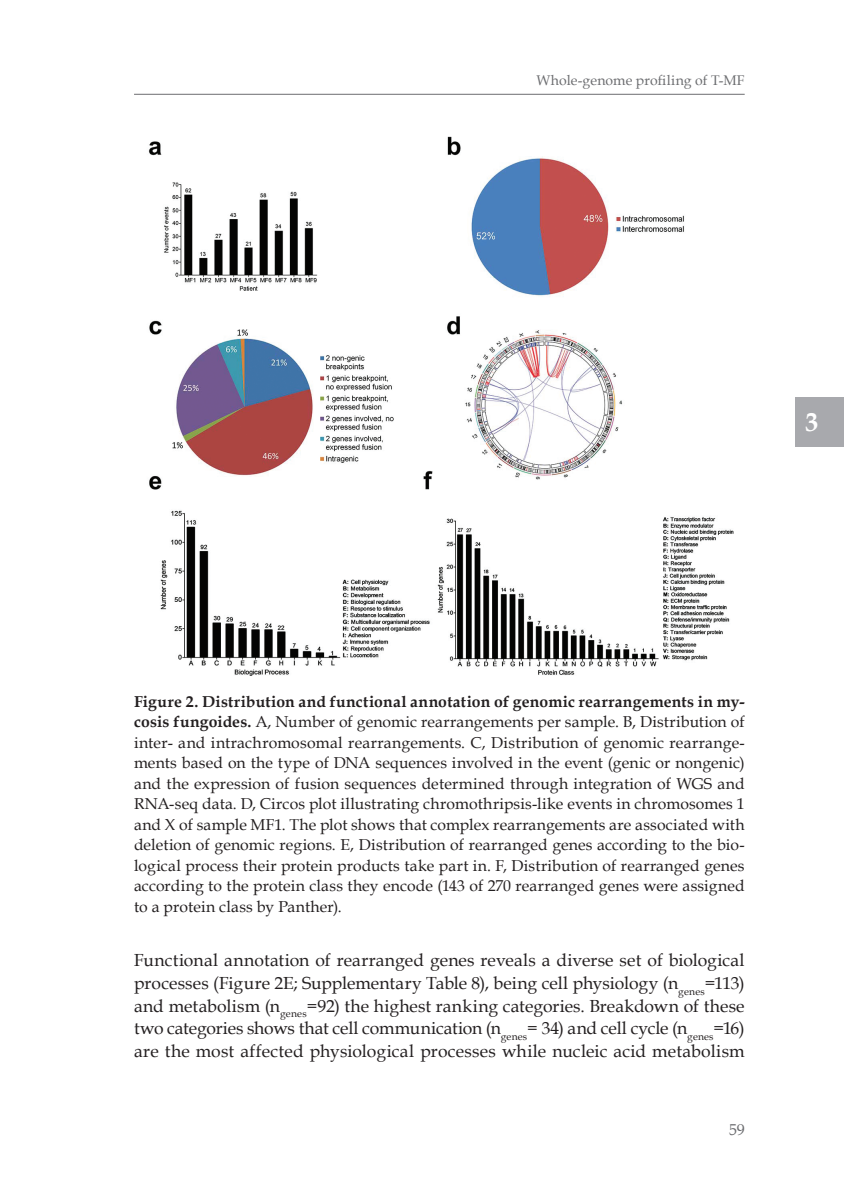
<style>
.page{position:relative;width:844px;height:1191px;background:#fff}
.page>*{position:absolute;margin:0;border:0;box-sizing:border-box;transform-origin:0 0}
.t1{font:700 26.25px "Book Antiqua";color:#fff}
.Alinea___afstand{font:17.5px/22.8px "Book Antiqua";letter-spacing:.005em;color:#231f20;text-align:justify}
.Figuur_titel_-_onder{font:15.75px/20.5px "Book Antiqua";letter-spacing:.01em;color:#231f20;text-align:justify}
.t2{font:15.75px "Book Antiqua";color:#6c6d70}
.t3{font:14px "Book Antiqua";letter-spacing:.005em;color:#6c6d70}
.s1{font-weight:700}
</style>
<div class="page">
<hr style="left:134px;top:94px;width:610px;height:1px;background:#6c6d70">
<img style="left:148px;top:136px;width:586px;height:540px">
<div style="left:795px;top:397px;width:48px;height:49px;background:#a8a9ad"></div>
<p class="t3" style="left:536px;top:70px;width:210px">Whole-genome profiling of T-MF</p>
<h1 class="t1" style="left:805px;top:404px;width:15px">3</h1>
<p class="Figuur_titel_-_onder" style="left:134px;top:691px;width:612px"><span class="s1">Figure 2. Distribution and functional annotation of genomic rearrangements in my&shy;cosis fungoides.</span> A, Number of genomic rearrangements per sample. B, Distribution of inter- and intrachromosomal rearrangements. C, Distribution of genomic rearrange&shy;ments based on the type of DNA sequences involved in the event (genic or nongenic) and the expression of fusion sequences determined through integration of WGS and RNA-seq data. D, Circos plot illustrating chromothripsis-like events in chromosomes 1 and X of sample MF1. The plot shows that complex rearrangements are associated with deletion of genomic regions. E, Distribution of rearranged genes according to the bio&shy;logical process their protein products take part in. F, Distribution of rearranged genes according to the protein class they encode (143 of 270 rearranged genes were assigned to a protein class by Panther).</p>
<p class="Alinea___afstand" style="left:134px;top:948px;width:612px">Functional annotation of rearranged genes reveals a diverse set of biological processes (Figure 2E; Supplementary Table 8), being cell physiology (n<sub>genes</sub>=113) and metabolism (n<sub>genes</sub>=92) the highest ranking categories. Breakdown of these two categories shows that cell communication (n<sub>genes</sub>= 34) and cell cycle (n<sub>genes</sub>=16) are the most affected physiological processes while nucleic acid metabolism</p>
<p class="t2" style="left:729px;top:1118px;width:17px">59</p>
</div>
